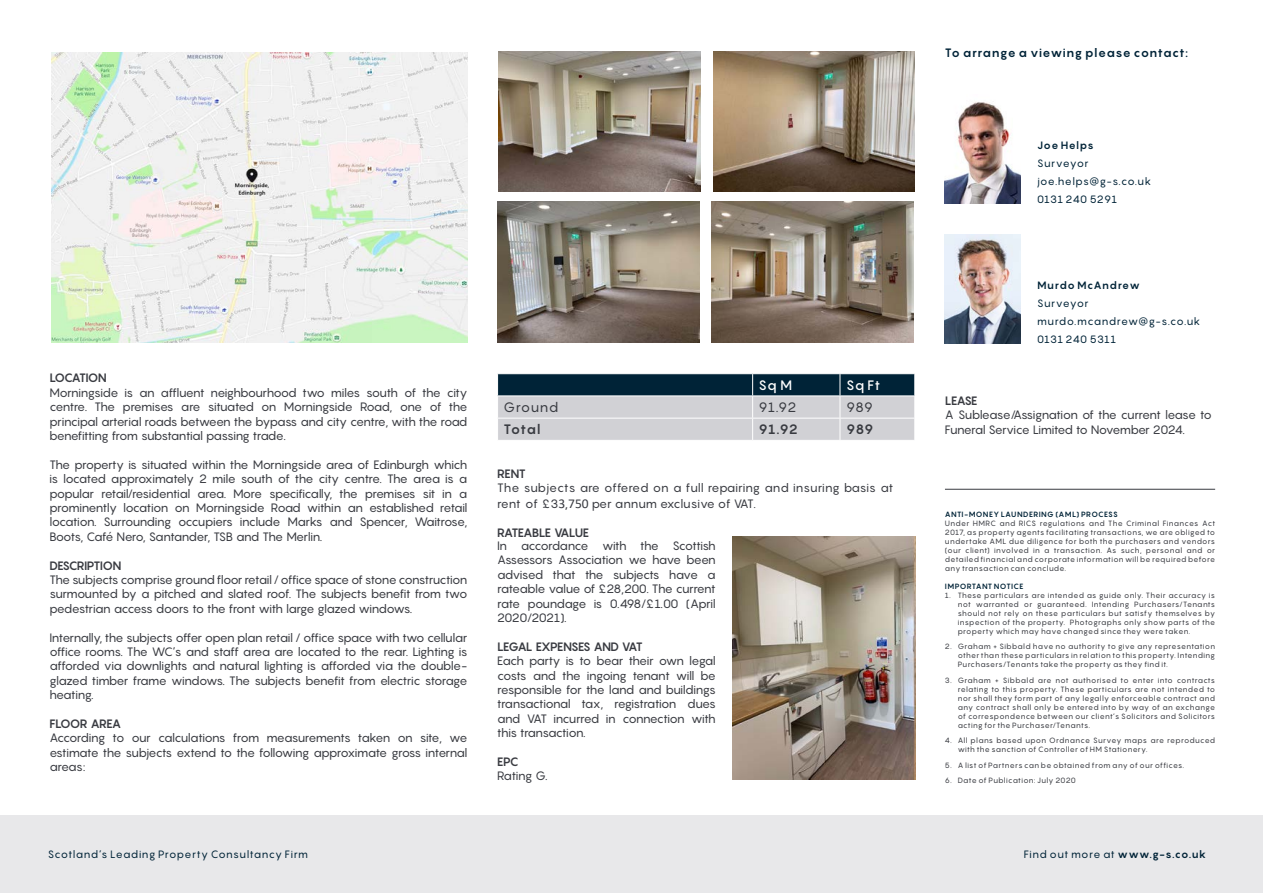
<style>
.page{position:relative;width:1263px;height:893px;background:#fff}
.page>*{position:absolute;margin:0;border:0;box-sizing:border-box;transform-origin:0 0}
.text{font:13.5px "Pangram";letter-spacing:.01em;color:#393b41}
.text-2{font:700 13.5px "Pangram";letter-spacing:.01em;color:#393b41}
.text-3{font:500 13.5px "Pangram";color:#fff}
.text-4{font:12px/14.4px "Pangram";letter-spacing:-.05em;color:#393b41;text-align:justify}
.text-5{font:12px/14.2px "Pangram";color:#393b41}
.text-6{font:700 12px "Pangram";letter-spacing:-.07em;color:#393b41}
.t1{font:700 12px "Pangram";letter-spacing:.04em;color:#002337}
.text-7{font:700 12px "Pangram";letter-spacing:-.05em;color:#393b41}
.text-8{font:700 12px "Pangram";letter-spacing:-.09em;color:#393b41}
.t2{font:10.5px "Pangram";letter-spacing:.04em;color:#002337}
.t3{font:700 10.5px "Pangram";letter-spacing:.04em;color:#002337}
.t4{font:10.5px "Pangram";letter-spacing:.02em;color:#002337}
.Body_copy{font:7.5px/9px "Pangram";letter-spacing:.04em;color:#393b41;text-align:justify}
.Body_copy-2{font:700 7.5px "Pangram";letter-spacing:.045em;color:#002337}
.s1{font-weight:700}
.s2{font-family:"Calibri";font-size:13.5px}
.s3{font-size:13.5px}
</style>
<div class="page">
<svg style="left:497px;top:374px;width:418px;height:66px;background:#909ba4"></svg>
<img style="left:51px;top:52px;width:416px;height:290px">
<img style="left:497px;top:202px;width:202px;height:140px">
<img style="left:711px;top:202px;width:202px;height:140px">
<img style="left:733px;top:536px;width:182px;height:243px">
<img style="left:499px;top:51px;width:202px;height:141px">
<img style="left:713px;top:51px;width:202px;height:141px">
<hr style="left:945px;top:489px;width:270px;height:1px;background:#393b41">
<div style="left:0;top:815px;width:1263px;height:78px;background:#e8e8ea"></div>
<img style="left:945px;top:102px;width:76px;height:101px">
<img style="left:945px;top:235px;width:76px;height:108px">
<p class="t1" style="left:945px;top:45px;width:245px">To arrange a viewing please contact:</p>
<p class="t3" style="left:1037px;top:139px;width:58px">Joe Helps</p>
<p class="t2" style="left:1037px;top:157px;width:53px">Surveyor</p>
<p class="t2" style="left:1037px;top:175px;width:116px">joe.helps@g-s.co.uk</p>
<p class="t4" style="left:1037px;top:193px;width:81px">0131 240 5291</p>
<p class="text-8" style="left:49px;top:370px;width:59px">LOCATION</p>
<p class="text-4" style="left:49px;top:385px;width:419px">Morningside is an affluent neighbourhood two miles south of the city centre. The premises are situated on Morningside Road, one of the principal arterial roads between the bypass and city centre, with the road benefitting from substantial passing trade.</p>
<p class="text-4" style="left:49px;top:457px;width:419px">The property is situated within the Morningside area of Edinburgh which is located approximately 2 mile south of the city centre. The area is a popular retail/residential area. More specifically, the premises sit in a prominently location on Morningside Road within an established retail location. Surrounding occupiers include Marks and Spencer, Waitrose, Boots, Café Nero, Santander, TSB and The Merlin.</p>
<p class="text-7" style="left:49px;top:557px;width:73px">DESCRIPTION</p>
<p class="text-4" style="left:49px;top:572px;width:419px">The subjects comprise ground floor retail / office space of stone construction surmounted by a pitched and slated roof. The subjects benefit from two pedestrian access doors to the front with large glazed windows.</p>
<p class="text-4" style="left:49px;top:630px;width:419px">Internally, the subjects offer open plan retail / office space with two cellular office rooms. The WC’s and staff area are located to the rear. Lighting is afforded via downlights and natural lighting is afforded via the double&shy;glazed timber frame windows. The subjects benefit from electric storage heating.</p>
<p class="text-6" style="left:49px;top:716px;width:73px">FLOOR AREA</p>
<p class="text-4" style="left:49px;top:731px;width:419px">According to our calculations from measurements taken on site, we estimate the subjects extend to the following approximate gross internal areas:</p>
<p class="text-3" style="left:759px;top:376px;width:35px">Sq M</p>
<p class="text-3" style="left:846px;top:376px;width:36px">Sq Ft</p>
<p class="text" style="left:504px;top:398px;width:56px">Ground</p>
<p class="text" style="left:759px;top:398px;width:39px">91.92</p>
<p class="text" style="left:846px;top:398px;width:29px">989</p>
<p class="text-2" style="left:504px;top:421px;width:38px">Total</p>
<p class="text-2" style="left:759px;top:421px;width:41px">91.92</p>
<p class="text-2" style="left:846px;top:421px;width:29px">989</p>
<p class="text-5" style="left:497px;top:466px;width:398px"><span class="s1">RENT<br></span>The subjects are offered on a full repairing and insuring basis at</p>
<p class="text-5" style="left:497px;top:496px;width:260px">rent of £3<span class="s2">3</span><span class="s3">,</span><span class="s2">750</span> per annum exclusive of VAT.</p>
<p class="text-6" style="left:497px;top:525px;width:94px">RATEABLE VALUE</p>
<p class="text-4" style="left:497px;top:538px;width:220px">In accordance with the Scottish Assessors Association we have been advised that the subjects have a rateable value of £28,200. The current rate poundage is 0.498/£1.00 (April 2020/2021).</p>
<p class="text-6" style="left:497px;top:639px;width:147px">LEGAL EXPENSES AND VAT</p>
<p class="text-4" style="left:497px;top:653px;width:220px">Each party is to bear their own legal costs and the ingoing tenant will be responsible for the land and buildings transactional tax, registration dues and VAT incurred in connection with this transaction.</p>
<p class="text-6" style="left:497px;top:754px;width:23px">EPC</p>
<p class="text-4" style="left:497px;top:769px;width:52px">Rating G.</p>
<p class="t3" style="left:1037px;top:279px;width:104px">Murdo McAndrew</p>
<p class="t2" style="left:1037px;top:297px;width:53px">Surveyor</p>
<p class="t2" style="left:1037px;top:315px;width:165px">murdo.mcandrew@g-s.co.uk</p>
<p class="t2" style="left:1037px;top:333px;width:80px">0131 240 5311</p>
<p class="text-6" style="left:945px;top:393px;width:34px">LEASE</p>
<p class="text-4" style="left:945px;top:407px;width:268px">A Sublease/Assignation of the current lease to<br>Funeral Service Limited to November 2024.</p>
<p class="Body_copy-2" style="left:945px;top:509px;width:174px">ANTI-MONEY LAUNDERING (AML) PROCESS</p>
<p class="Body_copy" style="left:945px;top:519px;width:272px">Under HMRC and RICS regulations and The Criminal Finances Act 2017, as property agents facilitating transactions, we are obliged to undertake AML due diligence for both the purchasers and vendors (our client) involved in a transaction. As such, personal and or detailed financial and corporate information will be required before any transaction can conclude.</p>
<p class="Body_copy-2" style="left:945px;top:581px;width:80px">IMPORTANT NOTICE</p>
<p class="Body_copy" style="left:958px;top:591px;width:259px;text-indent:-13px">1. These particulars are intended as guide only. Their accuracy is not warranted or guaranteed. Intending Purchasers/Tenants should not rely on these particulars but satisfy themselves by inspection of the property. Photographs only show parts of the property which may have changed since they were taken.</p>
<p class="Body_copy" style="left:958px;top:642px;width:259px;text-indent:-13px">2. Graham + Sibbald have no authority to give any representation other than these particulars in relation to this property. Intending Purchasers/Tenants take the property as they find it.</p>
<p class="Body_copy" style="left:958px;top:675px;width:259px;text-indent:-13px">3. Graham + Sibbald are not authorised to enter into contracts relating to this property. These particulars are not intended to nor shall they form part of any legally enforceable contract and any contract shall only be entered into by way of an exchange of correspondence between our client’s Solicitors and Solicitors acting for the Purchaser/Tenants.</p>
<p class="Body_copy" style="left:958px;top:736px;width:259px;text-indent:-13px">4. All plans based upon Ordnance Survey maps are reproduced with the sanction of Controller of HM Stationery.</p>
<p class="Body_copy" style="left:945px;top:760px;width:241px">5. A list of Partners can be obtained from any of our offices.</p>
<p class="Body_copy" style="left:945px;top:775px;width:132px">6. Date of Publication: July 2020</p>
<p class="t2" style="left:48px;top:848px;width:262px">Scotland’s Leading Property Consultancy Firm</p>
<p class="t2" style="left:1024px;top:848px;width:184px">Find out more at <span class="s1">www.g-s.co.uk</span></p>
</div>
